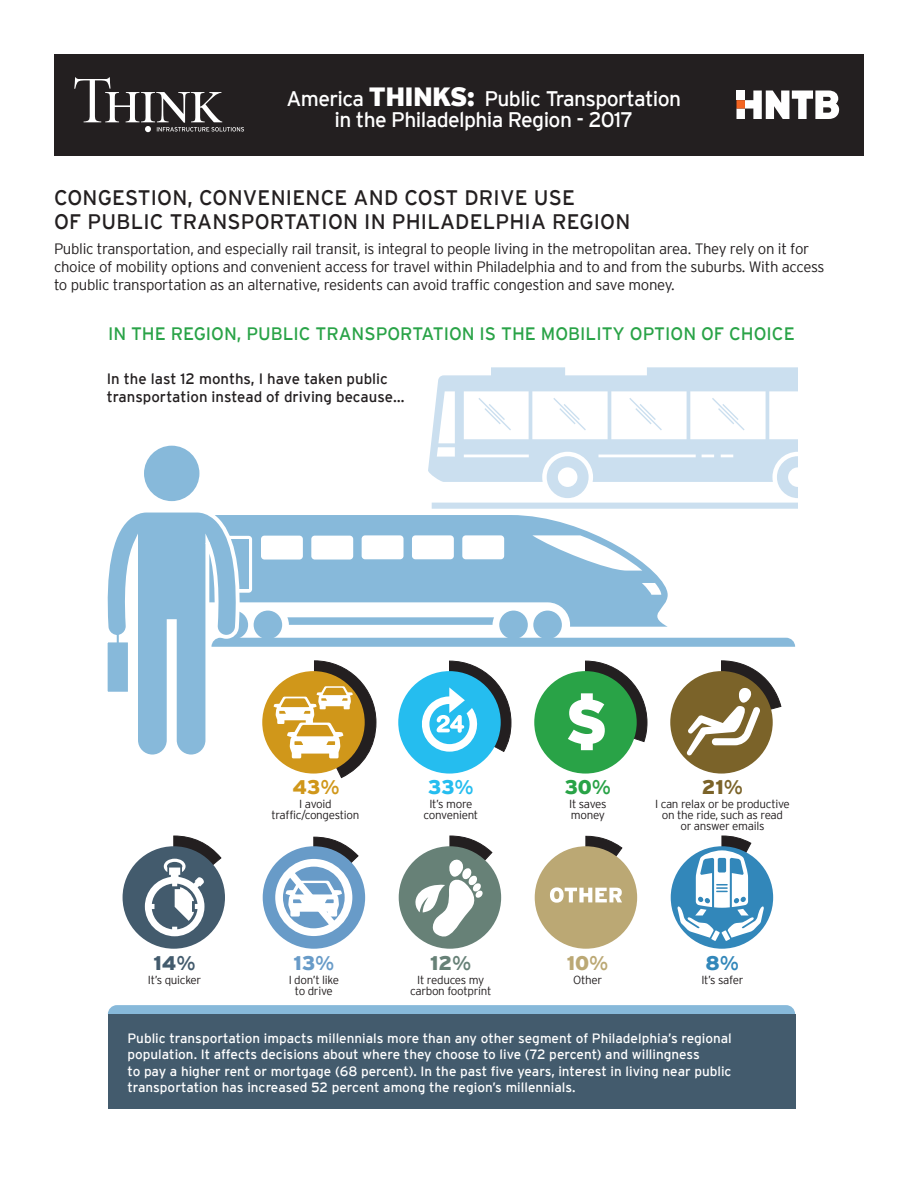
<style>
.page{position:relative;width:918px;height:1188px;background:#fff}
.page>*{position:absolute;margin:0;border:0;box-sizing:border-box;transform-origin:0 0}
.t1{font:21.15px/21.1px "Interstate";letter-spacing:-.03em;color:#fff;text-align:center}
.t2{font:21px/24px "Interstate";letter-spacing:.01em;color:#231f20}
.t3{font:900 19.65px "Interstate";color:#d0971a}
.t4{font:900 19.65px "Interstate";color:#25bdef}
.t5{font:900 19.65px "Interstate";color:#29a347}
.t6{font:900 19.65px "Interstate";color:#7b6329}
.t7{font:900 19.65px "Interstate";color:#435b6d}
.t8{font:900 19.65px "Interstate";color:#678177}
.t9{font:900 19.65px "Interstate";color:#689bc8}
.t10{font:900 19.65px "Interstate";color:#bba874}
.t11{font:900 19.65px "Interstate";color:#3287ba}
.t12{font:18px "Interstate";color:#29a347}
.t13{font:300 15px/18px "Interstate";letter-spacing:-.02em;color:#231f20}
.t14{font:15px/18px "Interstate";color:#231f20}
.t15{font:13.5px/16.5px "Interstate";color:#fff}
.t16{font:300 11.7px/10.9px "Interstate";letter-spacing:-.025em;color:#231f20;text-align:center}
.s1{font-weight:900;font-size:26.4px}
.s2{font-weight:400}
</style>
<div class="page">
<svg style="left:108px;top:1005px;width:687px;height:9px;background:#89bada"></svg>
<svg style="left:142px;top:444px;width:59px;height:59px"></svg>
<div style="left:140px;top:442px;width:63px;height:63px;border:4px solid #fff;border-radius:50%"></div>
<div style="left:108px;top:1014px;width:687px;height:95px;background:#435b6d"></div>
<div style="left:123px;top:846px;width:102px;height:103px;background:#435b6d;border-radius:50%"></div>
<svg style="left:145px;top:835px;width:77px;height:101px"></svg>
<div style="left:263px;top:846px;width:102px;height:103px;background:#689bc8;border-radius:50%"></div>
<svg style="left:275px;top:837px;width:84px;height:99px"></svg>
<div style="left:399px;top:846px;width:102px;height:103px;background:#678177;border-radius:50%"></div>
<svg style="left:414px;top:835px;width:79px;height:103px"></svg>
<div style="left:535px;top:846px;width:102px;height:103px;background:#bba874;border-radius:50%"></div>
<svg style="left:550px;top:836px;width:73px;height:67px"></svg>
<div style="left:671px;top:846px;width:102px;height:103px;background:#3287ba;border-radius:50%"></div>
<svg style="left:677px;top:835px;width:87px;height:106px"></svg>
<svg style="left:429px;top:367px;width:369px;height:89px"></svg>
<svg style="left:107px;top:456px;width:691px;height:322px"></svg>
<svg style="left:478px;top:398px;width:33px;height:32px"></svg>
<svg style="left:553px;top:398px;width:33px;height:32px"></svg>
<svg style="left:629px;top:398px;width:33px;height:32px"></svg>
<svg style="left:712px;top:398px;width:33px;height:32px"></svg>
<div style="left:54px;top:54px;width:810px;height:102px;background:#231f20"></div>
<div style="left:736px;top:109px;width:9px;height:10px;background:#fff"></div>
<div style="left:736px;top:91px;width:9px;height:9px;background:#fff"></div>
<div style="left:737px;top:100px;width:8px;height:9px;background:#f36421"></div>
<svg style="left:745px;top:91px;width:94px;height:28px"></svg>
<svg style="left:74px;top:77px;width:170px;height:55px"></svg>
<h1 class="t1" style="left:287px;top:87px;width:396px">America <span class="s1">THINKS:</span> Public Transportation in the Philadelphia Region - 2017</h1>
<h2 class="t2" style="left:54px;top:185px;width:578px">CONGESTION, CONVENIENCE AND COST DRIVE USE<br>OF PUBLIC TRANSPORTATION IN PHILADELPHIA REGION</h2>
<p class="t13" style="left:54px;top:239px;width:772px">Public transportation, and especially rail transit, is integral to people living in the metropolitan area. They rely on it for choice of mobility options and convenient access for travel within Philadelphia and to and from the suburbs. With access to public transportation as an alternative, residents can avoid traffic congestion and save money.</p>
<h3 class="t12" style="left:108px;top:323px;width:688px">IN THE REGION, PUBLIC TRANSPORTATION IS THE MOBILITY OPTION OF CHOICE</h3>
<p class="t14" style="left:107px;top:370px;width:299px">In the last 12 months, I have taken public transportation instead of driving because…</p>
<h3 class="t7" style="left:154px;top:952px;width:44px">14<span class="s2">%</span></h3>
<p class="t16" style="left:148px;top:975px;width:55px">It’s quicker</p>
<h3 class="t3" style="left:292px;top:776px;width:49px">43<span class="s2">%</span></h3>
<p class="t16" style="left:272px;top:798px;width:89px">I avoid traffic/congestion</p>
<h3 class="t4" style="left:428px;top:776px;width:47px">33<span class="s2">%</span></h3>
<p class="t16" style="left:424px;top:798px;width:56px">It’s more convenient</p>
<h3 class="t9" style="left:293px;top:952px;width:43px">13<span class="s2">%</span></h3>
<p class="t16" style="left:289px;top:975px;width:52px">I don’t like to drive</p>
<h3 class="t8" style="left:430px;top:952px;width:43px">12<span class="s2">%</span></h3>
<p class="t16" style="left:410px;top:975px;width:83px">It reduces my carbon footprint</p>
<h3 class="t5" style="left:565px;top:776px;width:48px">30<span class="s2">%</span></h3>
<p class="t16" style="left:569px;top:798px;width:39px;text-align:left">It saves money</p>
<h3 class="t6" style="left:702px;top:776px;width:43px">21<span class="s2">%</span></h3>
<p class="t16" style="left:655px;top:798px;width:136px">I can relax or be productive on the ride, such as read or answer emails</p>
<h3 class="t10" style="left:567px;top:952px;width:43px">10<span class="s2">%</span></h3>
<p class="t16" style="left:573px;top:975px;width:31px">Other</p>
<h3 class="t11" style="left:706px;top:952px;width:35px">8<span class="s2">%</span></h3>
<p class="t16" style="left:701px;top:975px;width:44px">It’s safer</p>
<p class="t15" style="left:128px;top:1030px;width:606px">Public transportation impacts millennials more than any other segment of Philadelphia’s regional population. It affects decisions about where they choose to live (72 percent) and willingness<br>to pay a higher rent or mortgage (68 percent). In the past five years, interest in living near public transportation has increased 52 percent among the region’s millennials.</p>
</div>
